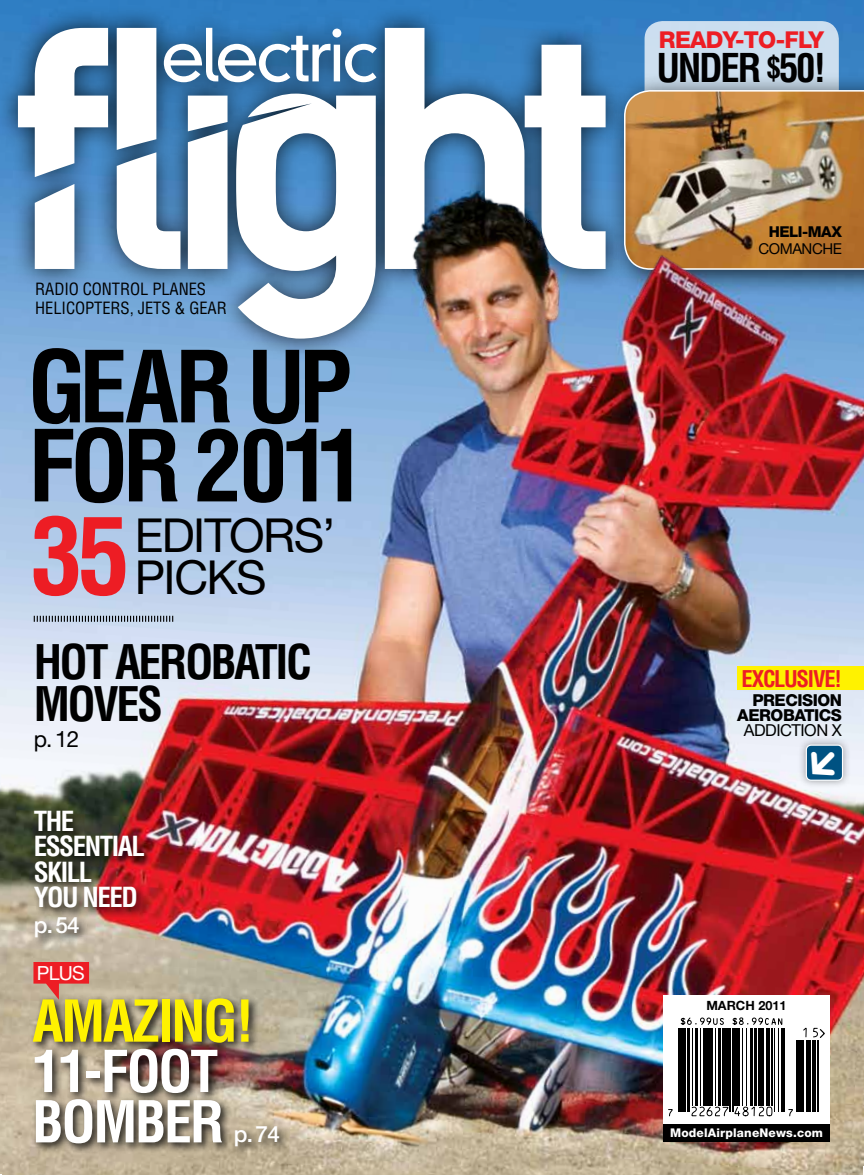
<style>
.page{position:relative;width:864px;height:1175px;background:#fff}
.page>*{position:absolute;margin:0;border:0;box-sizing:border-box;transform-origin:0 0}
.t1{font:700 condensed 104.7px "Helvetica";color:#ed1d24}
.t2{font:700 condensed 96.75px/79.1px "Helvetica";letter-spacing:-.065em;color:#000}
.t3{font:700 condensed 56.25px/50.4px "Helvetica";letter-spacing:-.04em;color:#fff}
.t4{font:700 condensed 56.25px "Helvetica";letter-spacing:-.04em;color:#fff200}
.t5{font:46.95px/42.2px "Helvetica Neue";letter-spacing:-.035em;color:#000}
.t6{font:700 condensed 46.5px/42px "Helvetica";letter-spacing:-.055em;color:#000}
.t7{font:700 condensed 38.7px "Helvetica";letter-spacing:-.06em;color:#000}
.t8{font:700 condensed 27px/25.5px "Helvetica";letter-spacing:-.055em;color:#fff}
.t9{font:800 23.25px "Helvetica Neue";letter-spacing:-.03em;color:#ed1d24}
.t10{font:700 condensed 22.5px "Helvetica";letter-spacing:-.06em;color:#ed1d24}
.t11{font:500 22.5px "Helvetica Neue";color:#fff}
.t12{font:22.5px "Helvetica Neue";color:#000}
.t13{font:19.5px "Helvetica Neue";color:#fff}
.t14{font:condensed 16.5px/19.5px "Helvetica";letter-spacing:-.005em;color:#000}
.t15{font:800 16.5px/15px "Helvetica Neue";letter-spacing:-.03em;color:#000;text-align:right}
.t16{font:16.5px "Helvetica Neue";letter-spacing:-.03em;color:#000}
.t17{font:800 15px "Helvetica Neue";color:#000}
.t18{font:15px "Helvetica Neue";letter-spacing:-.03em;color:#000}
.t19{font:700 12.75px "Helvetica Neue";color:#000}
.t20{font:800 12px "Helvetica Neue";letter-spacing:.015em;color:#fff}
.s1{font-size:29.25px}
</style>
<div class="page">
<img style="left:0;top:0;width:864px;height:1174px">
<div style="left:0;top:4px;width:627px;height:355px;background:#000;opacity:.75"></div>
<svg style="left:35px;top:184px;width:39px;height:85px"></svg>
<svg style="left:385px;top:28px;width:221px;height:145px"></svg>
<svg style="left:18px;top:28px;width:90px;height:149px"></svg>
<svg style="left:117px;top:28px;width:260px;height:310px"></svg>
<svg style="left:663px;top:995px;width:167px;height:128px"></svg>
<hr style="left:678px;top:1028px;width:1px;height:83px;background:#000">
<hr style="left:681px;top:1028px;width:1px;height:83px;background:#000">
<hr style="left:683px;top:1028px;width:3px;height:83px;background:#000">
<hr style="left:687px;top:1028px;width:2px;height:83px;background:#000">
<hr style="left:692px;top:1028px;width:1px;height:77px;background:#000">
<hr style="left:695px;top:1028px;width:2px;height:77px;background:#000">
<hr style="left:700px;top:1028px;width:1px;height:77px;background:#000">
<hr style="left:703px;top:1028px;width:2px;height:77px;background:#000">
<hr style="left:706px;top:1028px;width:1px;height:77px;background:#000">
<hr style="left:709px;top:1028px;width:4px;height:77px;background:#000">
<hr style="left:715px;top:1028px;width:1px;height:77px;background:#000">
<hr style="left:719px;top:1028px;width:2px;height:77px;background:#000">
<hr style="left:722px;top:1028px;width:3px;height:77px;background:#000">
<hr style="left:727px;top:1028px;width:2px;height:77px;background:#000">
<hr style="left:730px;top:1028px;width:1px;height:83px;background:#000">
<hr style="left:732px;top:1028px;width:1px;height:83px;background:#000">
<hr style="left:734px;top:1028px;width:1px;height:77px;background:#000">
<hr style="left:737px;top:1028px;width:3px;height:77px;background:#000">
<hr style="left:742px;top:1028px;width:1px;height:77px;background:#000">
<hr style="left:746px;top:1028px;width:1px;height:77px;background:#000">
<hr style="left:750px;top:1028px;width:2px;height:77px;background:#000">
<hr style="left:755px;top:1028px;width:2px;height:77px;background:#000">
<hr style="left:758px;top:1028px;width:2px;height:77px;background:#000">
<hr style="left:761px;top:1028px;width:3px;height:77px;background:#000">
<hr style="left:766px;top:1028px;width:3px;height:77px;background:#000">
<hr style="left:772px;top:1028px;width:1px;height:77px;background:#000">
<hr style="left:774px;top:1028px;width:1px;height:83px;background:#000">
<hr style="left:778px;top:1028px;width:1px;height:83px;background:#000">
<hr style="left:782px;top:1028px;width:1px;height:83px;background:#000">
<hr style="left:784px;top:1028px;width:1px;height:83px;background:#000">
<hr style="left:796px;top:1039px;width:1px;height:72px;background:#000">
<hr style="left:799px;top:1039px;width:2px;height:72px;background:#000">
<hr style="left:802px;top:1039px;width:2px;height:72px;background:#000">
<hr style="left:806px;top:1039px;width:3px;height:72px;background:#000">
<hr style="left:810px;top:1039px;width:1px;height:72px;background:#000">
<hr style="left:812px;top:1039px;width:3px;height:72px;background:#000">
<hr style="left:818px;top:1039px;width:1px;height:72px;background:#000">
<svg style="left:668px;top:1108px;width:5px;height:8px"></svg>
<svg style="left:691px;top:1105px;width:82px;height:11px"></svg>
<svg style="left:788px;top:1108px;width:5px;height:8px"></svg>
<svg style="left:680px;top:1017px;width:103px;height:8px"></svg>
<svg style="left:802px;top:1027px;width:23px;height:12px"></svg>
<div style="left:663px;top:1123px;width:167px;height:18px;background:#000"></div>
<div style="left:797px;top:736px;width:54px;height:53px;background:#000;opacity:.35"></div>
<div style="left:737px;top:666px;width:127px;height:24px;background:#fff200"></div>
<svg style="left:34px;top:616px;width:139px;height:6px"></svg>
<div style="left:645px;top:21px;width:194px;height:108px;background:#ccdfef;border-radius:18px"></div>
<div style="left:605px;top:71px;width:259px;height:225px;background:#000;opacity:.75"></div>
<img style="left:624px;top:90px;width:240px;height:180px">
<img style="left:381px;top:173px;width:428px;height:146px">
<div style="left:30px;top:807px;width:124px;height:141px;background:#000;opacity:.85"></div>
<div style="left:29px;top:994px;width:261px;height:163px;background:#000;opacity:.85"></div>
<svg style="left:33px;top:962px;width:56px;height:37px;background:#dc544f"></svg>
<svg style="left:801px;top:742px;width:44px;height:43px;background:#5588a8"></svg>
<p class="t14" style="left:35px;top:279px;width:193px">RADIO CONTROL PLANES<br>HELICOPTERS, JETS &amp; GEAR</p>
<h2 class="t2" style="left:28px;top:347px;width:339px">GEAR UP<br>FOR 2011</h2>
<h1 class="t1" style="left:31px;top:493px;width:100px">35</h1>
<h3 class="t5" style="left:135px;top:513px;width:202px">EDITORS’<br>PICKS</h3>
<h3 class="t6" style="left:34px;top:641px;width:280px">HOT AEROBATIC<br>MOVES</h3>
<h3 class="t12" style="left:34px;top:726px;width:47px">P. 12</h3>
<h3 class="t8" style="left:34px;top:808px;width:113px">TH E<br>ESSENTIAL<br>SKILL<br>YOU NEED</h3>
<h3 class="t11" style="left:34px;top:911px;width:47px">p. 54</h3>
<p class="t13" style="left:37px;top:961px;width:49px">PLUS</p>
<h3 class="t4" style="left:32px;top:987px;width:223px">AMAZING!</h3>
<h3 class="t3" style="left:32px;top:1045px;width:194px">11-FOOT<br>BOMBER</h3>
<h3 class="t11" style="left:234px;top:1120px;width:47px">p. 74</h3>
<h3 class="t9" style="left:659px;top:26px;width:167px">READY-TO-FLY</h3>
<h3 class="t7" style="left:657px;top:44px;width:171px">UNDER <span class="s1">$</span>50!</h3>
<p class="t17" style="left:769px;top:223px;width:75px">HELI-MAX</p>
<p class="t18" style="left:758px;top:239px;width:83px">COMANCHE</p>
<h3 class="t10" style="left:741px;top:665px;width:102px">EXCLUSIVE!</h3>
<p class="t15" style="left:737px;top:692px;width:106px">PRECISION<br>AEROBATICS</p>
<p class="t16" style="left:744px;top:720px;width:100px">ADDICTION X</p>
<p class="t19" style="left:706px;top:998px;width:82px">MARCH 2011</p>
<p class="t20" style="left:670px;top:1125px;width:154px">MODELAIRPLANENEWS.COM</p>
</div>
